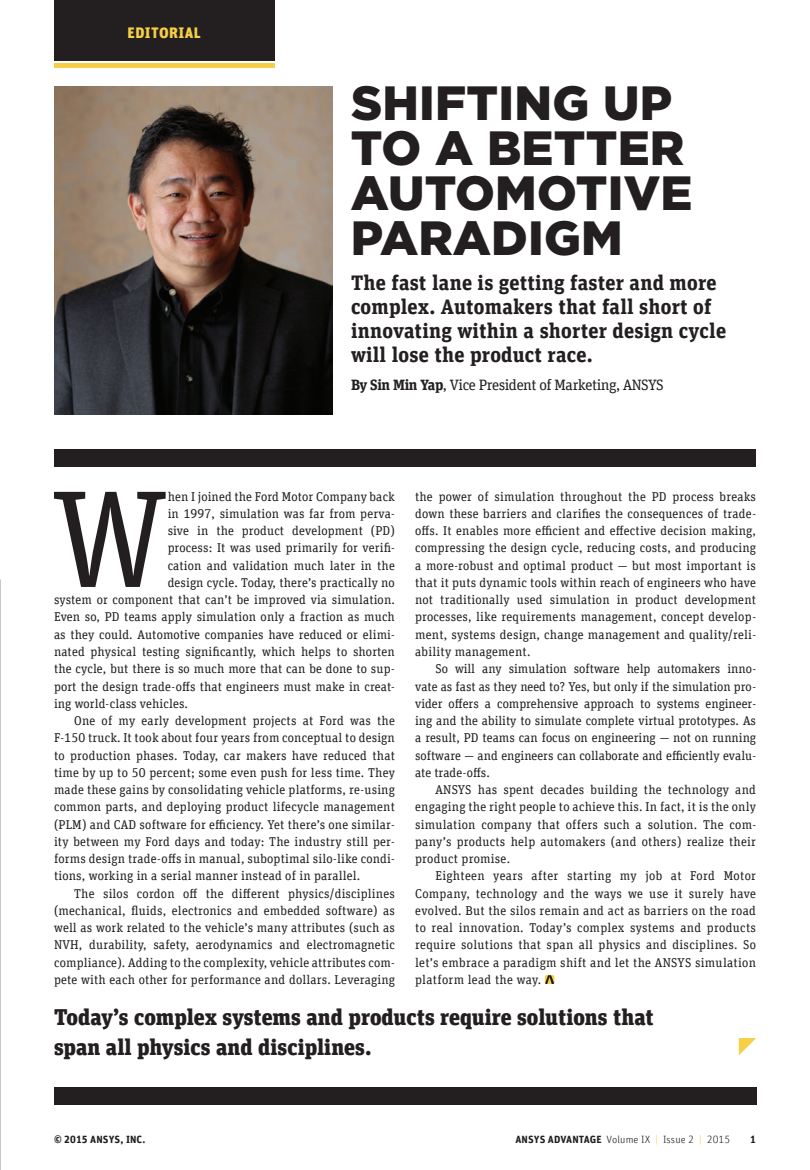
<style>
.page{position:relative;width:810px;height:1170px;background:#fff}
.page>*{position:absolute;margin:0;border:0;box-sizing:border-box;transform-origin:0 0}
.Body_Copy{font:138px "Unit Slab Offc Pro";color:#231f20}
.Letter_Title{font:900 48px/45px "Gotham";letter-spacing:.005em;color:#231f20}
.Pull_Quote_1{font:900 22.5px/30px "Unit Slab Offc Pro";color:#231f20}
.Letter_Intro{font:700 21px/24px "Unit Slab Offc Pro";letter-spacing:.01em;color:#231f20}
.Letter_Author{font:15px "Unit Slab Offc Pro";letter-spacing:-.025em;color:#231f20}
.t1{font:900 15px "Unit Offc Pro";letter-spacing:.03em;color:#f6cf46}
.Body_Copy-2{font:12.75px/17.2px "Unit Slab Offc Pro";letter-spacing:.01em;color:#231f20;text-align:justify}
.t2{font:300 10.5px "Unit Offc Pro";letter-spacing:.01em;color:#231f20}
.t3{font:700 10.5px "Unit Offc Pro";letter-spacing:.01em;color:#231f20}
.s1{font-weight:700}
.s2{color:#f6cf46}
</style>
<div class="page">
<div style="left:54px;top:63px;width:221px;height:5px;background:#f6cf46"></div>
<div style="left:54px;top:0;width:221px;height:60px;background:#231f20"></div>
<svg style="left:545px;top:975px;width:9px;height:8px"></svg>
<div style="left:54px;top:449px;width:702px;height:18px;background:#231f20"></div>
<div style="left:54px;top:1087px;width:702px;height:17px;background:#231f20"></div>
<svg style="left:739px;top:1038px;width:17px;height:17px"></svg>
<img style="left:54px;top:86px;width:279px;height:328px">
<p class="t1" style="left:156px;top:14px;width:18px">TK</p>
<p class="t1" style="left:128px;top:22px;width:75px">EDITORIAL</p>
<p class="Letter_Title" style="left:351px;top:79px;width:343px">SHIFTING UP<br>TO A BETTER<br>AUTOMOTIVE<br>PARADIGM</p>
<p class="Letter_Intro" style="left:351px;top:269px;width:377px">The fast lane is getting faster and more complex. Automakers that fall short of innovating within a shorter design cycle will lose the product race.</p>
<p class="Letter_Author" style="left:351px;top:374px;width:314px"><span class="s1">By Sin Min Yap</span>, Vice President of Marketing, ANSYS</p>
<p class="Body_Copy-2" style="left:415px;top:487px;width:342px">the power of simulation throughout the PD process breaks down these barriers and clarifies the consequences of trade&shy;offs. It enables more efficient and effective decision making, compressing the design cycle, reducing costs, and producing a more-robust and optimal product — but most important is that it puts dynamic tools within reach of engineers who have not traditionally used simulation in product development processes, like requirements management, concept develop&shy;ment, systems design, change management and quality/reli&shy;ability management.</p>
<p class="Body_Copy-2" style="left:415px;top:659px;width:342px;text-indent:20px">So will any simulation software help automakers inno&shy;vate as fast as they need to? Yes, but only if the simulation pro&shy;vider offers a comprehensive approach to systems engineer&shy;ing and the ability to simulate complete virtual prototypes. As a result, PD teams can focus on engineering — not on running software — and engineers can collaborate and efficiently evalu&shy;ate trade-offs.</p>
<p class="Body_Copy-2" style="left:415px;top:780px;width:342px;text-indent:20px">ANSYS has spent decades building the technology and engaging the right people to achieve this. In fact, it is the only simulation company that offers such a solution. The com&shy;pany’s products help automakers (and others) realize their product promise.</p>
<p class="Body_Copy-2" style="left:415px;top:866px;width:342px;text-indent:20px">Eighteen years after starting my job at Ford Motor Company, technology and the ways we use it surely have evolved. But the silos remain and act as barriers on the road to real innovation. Today’s complex systems and products require solutions that span all physics and disciplines. So let’s embrace a paradigm shift and let the ANSYS simulation platform lead the way.</p>
<p class="Body_Copy" style="left:53px;top:446px;width:115px">W</p>
<p class="Body_Copy-2" style="left:168px;top:487px;width:229px">hen I joined the Ford Motor Company back</p>
<p class="Body_Copy-2" style="left:168px;top:504px;width:229px">in 1997, simulation was far from perva-</p>
<p class="Body_Copy-2" style="left:168px;top:521px;width:229px">sive in the product development (PD)</p>
<p class="Body_Copy-2" style="left:168px;top:539px;width:229px">process: It was used primarily for verifi-</p>
<p class="Body_Copy-2" style="left:168px;top:556px;width:229px">cation and validation much later in the</p>
<p class="Body_Copy-2" style="left:168px;top:573px;width:229px">design cycle. Today, there’s practically no</p>
<p class="Body_Copy-2" style="left:54px;top:590px;width:342px">system or component that can’t be improved via simulation.</p>
<p class="Body_Copy-2" style="left:54px;top:608px;width:342px">Even so, PD teams apply simulation only a fraction as much</p>
<p class="Body_Copy-2" style="left:54px;top:625px;width:342px">as they could. Automotive companies have reduced or elimi-</p>
<p class="Body_Copy-2" style="left:54px;top:642px;width:342px">nated physical testing significantly, which helps to shorten</p>
<p class="Body_Copy-2" style="left:54px;top:659px;width:342px">the cycle, but there is so much more that can be done to sup-</p>
<p class="Body_Copy-2" style="left:54px;top:677px;width:342px">port the design trade-offs that engineers must make in creat-</p>
<p class="Body_Copy-2" style="left:54px;top:694px;width:136px">ing world-class vehicles.</p>
<p class="Body_Copy-2" style="left:54px;top:711px;width:342px;text-indent:20px">One of my early development projects at Ford was the F-150 truck. It took about four years from conceptual to design to production phases. Today, car makers have reduced that time by up to 50 percent; some even push for less time. They made these gains by consolidating vehicle platforms, re-using common parts, and deploying product lifecycle management (PLM) and CAD software for efficiency. Yet there’s one similar&shy;ity between my Ford days and today: The industry still per&shy;forms design trade-offs in manual, suboptimal silo-like condi&shy;tions, working in a serial manner instead of in parallel.</p>
<p class="Body_Copy-2" style="left:54px;top:884px;width:342px;text-indent:20px">The silos cordon off the different physics/disciplines (mechanical, fluids, electronics and embedded software) as well as work related to the vehicle’s many attributes (such as NVH, durability, safety, aerodynamics and electromagnetic compliance). Adding to the complexity, vehicle attributes com&shy;pete with each other for performance and dollars. Leveraging</p>
<p class="Pull_Quote_1" style="left:54px;top:1000px;width:601px">Today’s complex systems and products require solutions that span all physics and disciplines.</p>
<p class="t3" style="left:54px;top:1131px;width:93px">© 2015 ANSYS, INC.</p>
<p class="t2" style="left:515px;top:1132px;width:216px"><span class="s1">ANSYS ADVANTAGE</span> Volume IX <span class="s2">|</span> Issue 2 <span class="s2">|</span> 2015</p>
<p class="t3" style="left:750px;top:1131px;width:7px">1</p>
</div>
